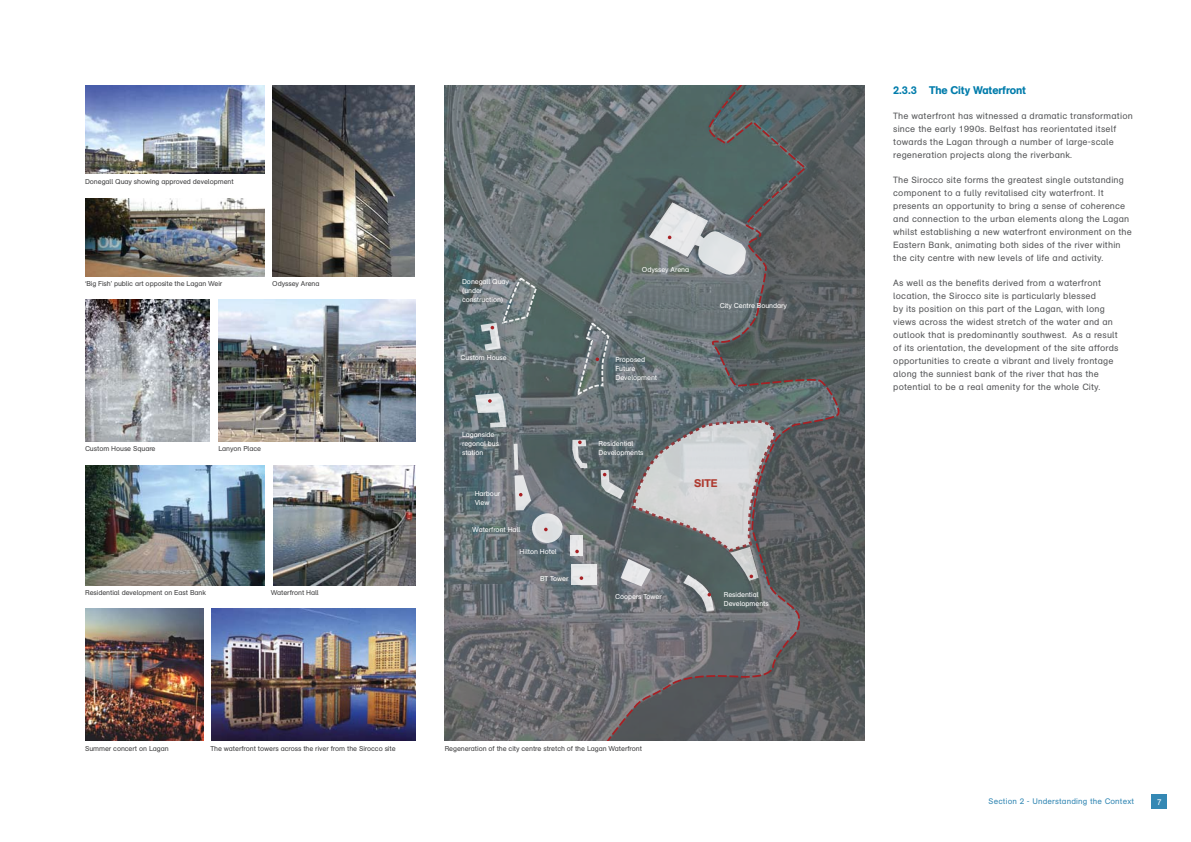
<style>
.page{position:relative;width:1191px;height:842px;background:#fff}
.page>*{position:absolute;margin:0;border:0;box-sizing:border-box;transform-origin:0 0}
.t1{font:11px "AG Schoolbook Medium A";letter-spacing:-.01em;color:#007cab}
.t2{font:11px "AG Schoolbook Medium A";color:#af3a2f}
.t3{font:9px/13px "AG Schoolbook Regular A";letter-spacing:.02em;color:#58595b}
.t4{font:8px "AG Schoolbook Regular A";letter-spacing:.02em;color:#3488b4}
.t5{font:8px "Arial";color:#fff}
.t6{font:7px "AG Schoolbook Regular A";letter-spacing:-.01em;color:#414142}
.t7{font:7px/9px "AG Schoolbook Regular A";letter-spacing:-.01em;color:#fff}
</style>
<div class="page">
<div style="left:1151px;top:794px;width:15px;height:15px;background:#3488b4"></div>
<img style="left:85px;top:85px;width:180px;height:88px">
<img style="left:85px;top:198px;width:179px;height:78px">
<img style="left:85px;top:608px;width:118px;height:132px">
<img style="left:85px;top:299px;width:125px;height:142px">
<img style="left:212px;top:608px;width:204px;height:132px">
<img style="left:85px;top:465px;width:180px;height:120px">
<img style="left:272px;top:85px;width:143px;height:191px">
<img style="left:218px;top:299px;width:198px;height:142px">
<img style="left:273px;top:465px;width:143px;height:120px">
<img style="left:444px;top:86px;width:122px;height:654px">
<svg style="left:845px;top:86px;width:20px;height:654px;background:#585c5e"></svg>
<svg style="left:566px;top:86px;width:279px;height:654px;background:#60686a"></svg>
<svg style="left:532px;top:513px;width:30px;height:30px"></svg>
<div style="left:570px;top:535px;width:13px;height:20px;background:#e8e8ea"></div>
<div style="left:571px;top:564px;width:26px;height:21px;background:#eaeaeb"></div>
<svg style="left:649px;top:202px;width:97px;height:73px;background:#a3a9ab"></svg>
<svg style="left:481px;top:277px;width:56px;height:74px;background:#7e898b"></svg>
<svg style="left:576px;top:322px;width:33px;height:74px;background:#747e80"></svg>
<svg style="left:475px;top:393px;width:31px;height:34px"></svg>
<svg style="left:572px;top:440px;width:15px;height:28px"></svg>
<svg style="left:513px;top:444px;width:18px;height:66px"></svg>
<svg style="left:575px;top:550px;width:4px;height:3px"></svg>
<svg style="left:579px;top:576px;width:4px;height:4px"></svg>
<svg style="left:600px;top:420px;width:175px;height:191px;background:#8c9092"></svg>
<p class="t6" style="left:85px;top:178px;width:150px">Donegall Quay showing approved development</p>
<p class="t7" style="left:642px;top:265px;width:49px">Odyssey Arena</p>
<p class="t6" style="left:85px;top:280px;width:139px">‘Big Fish’ public art opposite the Lagan Weir</p>
<p class="t6" style="left:272px;top:280px;width:49px">Odyssey Arena</p>
<p class="t7" style="left:462px;top:277px;width:48px">Donegall Quay (under construction)</p>
<p class="t7" style="left:720px;top:301px;width:69px">City Centre Boundary</p>
<p class="t7" style="left:460px;top:353px;width:48px">Custom House</p>
<p class="t7" style="left:615px;top:355px;width:43px">Proposed<br>Future<br>Development</p>
<p class="t6" style="left:85px;top:445px;width:72px">Custom House Square</p>
<p class="t6" style="left:218px;top:445px;width:44px">Lanyon Place</p>
<p class="t7" style="left:462px;top:430px;width:38px">Laganside regonal bus station</p>
<p class="t7" style="left:598px;top:439px;width:46px">Residential<br>Developments</p>
<p class="t2" style="left:694px;top:477px;width:25px">SITE</p>
<p class="t7" style="left:474px;top:489px;width:27px">Harbour<br>View</p>
<p class="t7" style="left:472px;top:525px;width:50px">Waterfront Hall</p>
<p class="t7" style="left:519px;top:547px;width:39px">Hilton Hotel</p>
<p class="t7" style="left:540px;top:574px;width:30px">BT Tower</p>
<p class="t6" style="left:85px;top:589px;width:122px">Residential development on East Bank</p>
<p class="t6" style="left:271px;top:589px;width:50px">Waterfront Hall</p>
<p class="t7" style="left:615px;top:592px;width:48px">Coopers Tower</p>
<p class="t7" style="left:724px;top:590px;width:46px">Residential<br>Developments</p>
<p class="t6" style="left:85px;top:744px;width:85px">Summer concert on Lagan</p>
<p class="t6" style="left:445px;top:744px;width:199px">Regeneration of the city centre stretch of the Lagan Waterfront</p>
<p class="t6" style="left:210px;top:744px;width:187px">The waterfront towers across the river from the Sirocco site</p>
<p class="t1" style="left:893px;top:83px;width:134px">2.3.3 The City Waterfront</p>
<p class="t3" style="left:893px;top:109px;width:241px">The waterfront has witnessed a dramatic transformation since the early 1990s. Belfast has reorientated itself towards the Lagan through a number of large-scale regeneration projects along the riverbank.</p>
<p class="t3" style="left:893px;top:173px;width:240px">The Sirocco site forms the greatest single outstanding component to a fully revitalised city waterfront. It presents an opportunity to bring a sense of coherence and connection to the urban elements along the Lagan whilst establishing a new waterfront environment on the Eastern Bank, animating both sides of the river within the city centre with new levels of life and activity.</p>
<p class="t3" style="left:893px;top:276px;width:227px">As well as the benefits derived from a waterfront location, the Sirocco site is particularly blessed<br>by its position on this part of the Lagan, with long views across the widest stretch of the water and an outlook that is predominantly southwest. As a result of its orientation, the development of the site affords opportunities to create a vibrant and lively frontage along the sunniest bank of the river that has the potential to be a real amenity for the whole City.</p>
<p class="t4" style="left:988px;top:796px;width:147px">Section 2 - Understanding the Context</p>
<p class="t5" style="left:1157px;top:797px;width:6px">7</p>
</div>
